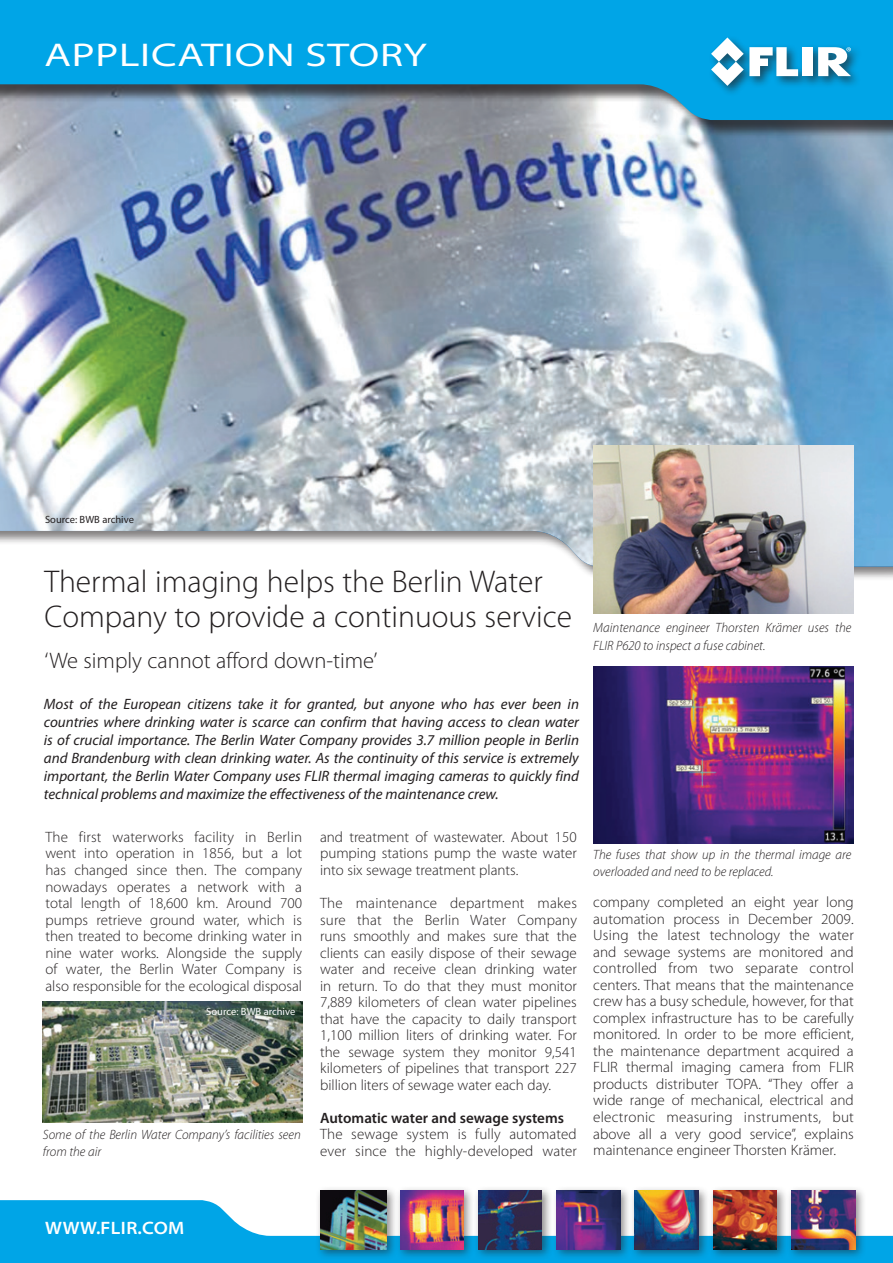
<style>
.page{position:relative;width:893px;height:1263px;background:#fff}
.page>*{position:absolute;margin:0;border:0;box-sizing:border-box;transform-origin:0 0}
.Normaal{font:semi-expanded 33px "Myriad Pro";letter-spacing:.02em;color:#fff;scale:1.2 1}
.Titel{font:300 31.5px/34.5px "Myriad Pro";color:#231f20}
.Titel-2{font:300 22.5px "Myriad Pro";color:#231f20}
.Normaal-2{font:600 semi-expanded 18px "Myriad Pro";letter-spacing:.02em;color:#fff}
.INLEIDING{font:300 15px/16.5px "Myriad Pro";color:#231f20;text-align:justify}
.INLEIDING-2{font:italic 15px/18px "Myriad Pro";letter-spacing:-.005em;color:#231f20;text-align:justify}
.INLEIDING-3{font:600 15px "Myriad Pro";color:#231f20}
.INLEIDING-4{font:italic 300 13.5px/17.2px "Myriad Pro";color:#231f20}
.BODY{font:10.5px "Myriad Pro";color:#231f20}
.BODY-2{font:10.5px "Myriad Pro";color:#fff}
</style>
<div class="page">
<img style="left:0;top:139px;width:893px;height:428px">
<div style="left:0;top:0;width:893px;height:139px;background:#231f20;opacity:.75"></div>
<svg style="left:0;top:0;width:893px;height:120px;fill:#00a5e7"></svg>
<svg style="left:0;top:1200px;width:893px;height:63px;fill:#00a5e7"></svg>
<div style="left:708px;top:34px;width:155px;height:63px;background:#231f20;opacity:.66"></div>
<div style="left:803px;top:47px;width:10px;height:29px;background:#fff"></div>
<svg style="left:711px;top:37px;width:87px;height:49px"></svg>
<svg style="left:818px;top:47px;width:33px;height:29px"></svg>
<div style="left:552px;top:1185px;width:80px;height:75px;background:#231f20;opacity:.52"></div>
<img style="left:557px;top:1191px;width:63px;height:58px">
<div style="left:630px;top:1185px;width:80px;height:75px;background:#231f20;opacity:.52"></div>
<img style="left:635px;top:1191px;width:64px;height:58px">
<div style="left:787px;top:1185px;width:80px;height:75px;background:#231f20;opacity:.52"></div>
<img style="left:792px;top:1191px;width:63px;height:58px">
<div style="left:708px;top:1185px;width:80px;height:75px;background:#231f20;opacity:.52"></div>
<img style="left:714px;top:1191px;width:63px;height:58px">
<div style="left:315px;top:1185px;width:83px;height:75px;background:#231f20;opacity:.52"></div>
<img style="left:320px;top:1191px;width:67px;height:58px">
<div style="left:473px;top:1185px;width:80px;height:75px;background:#231f20;opacity:.52"></div>
<img style="left:479px;top:1191px;width:63px;height:58px">
<div style="left:395px;top:1185px;width:80px;height:75px;background:#231f20;opacity:.52"></div>
<img style="left:400px;top:1191px;width:64px;height:58px">
<img style="left:593px;top:666px;width:260px;height:178px">
<img style="left:593px;top:445px;width:261px;height:168px">
<img style="left:43px;top:1001px;width:259px;height:121px">
<p class="Normaal" style="left:44px;top:37px;width:320px">APPLICATION STORY</p>
<p class="BODY" style="left:45px;top:513px;width:90px">Source: BWB archive</p>
<p class="Titel" style="left:45px;top:565px;width:529px">Thermal imaging helps the Berlin Water<br>Company to provide a continuous service</p>
<p class="Titel-2" style="left:45px;top:648px;width:334px">‘We simply cannot afford down-time’</p>
<p class="INLEIDING-2" style="left:44px;top:694px;width:537px">Most of the European citizens take it for granted, but anyone who has ever been in countries where drinking water is scarce can confirm that having access to clean water is of crucial importance. The Berlin Water Company provides 3.7 million people in Berlin and Brandenburg with clean drinking water. As the continuity of this service is extremely important, the Berlin Water Company uses FLIR thermal imaging cameras to quickly find technical problems and maximize the effectiveness of the maintenance crew.</p>
<p class="INLEIDING" style="left:45px;top:829px;width:258px">The first waterworks facility in Berlin went into operation in 1856, but a lot has changed since then. The company nowadays operates a network with a total length of 18,600 km. Around 700 pumps retrieve ground water, which is then treated to become drinking water in nine water works. Alongside the supply of water, the Berlin Water Company is also responsible for the ecological disposal</p>
<p class="INLEIDING" style="left:320px;top:829px;width:258px">and treatment of wastewater. About 150 pumping stations pump the waste water into six sewage treatment plants.</p>
<p class="INLEIDING" style="left:320px;top:895px;width:258px">The maintenance department makes sure that the Berlin Water Company runs smoothly and makes sure that the clients can easily dispose of their sewage water and receive clean drinking water in return. To do that they must monitor 7,889 kilometers of clean water pipelines that have the capacity to daily transport 1,100 million liters of drinking water. For the sewage system they monitor 9,541 kilometers of pipelines that transport 227 billion liters of sewage water each day.</p>
<p class="INLEIDING-3" style="left:320px;top:1108px;width:245px">Automatic water and sewage systems</p>
<p class="INLEIDING" style="left:320px;top:1126px;width:258px">The sewage system is fully automated ever since the highly-developed water</p>
<p class="BODY-2" style="left:206px;top:1005px;width:90px">Source: BWB archive</p>
<p class="INLEIDING-4" style="left:43px;top:1126px;width:259px">Some of the Berlin Water Company’s facilities seen from the air</p>
<p class="INLEIDING-4" style="left:593px;top:619px;width:260px">Maintenance engineer Thorsten Krämer uses the<br>FLIR P620 to inspect a fuse cabinet.</p>
<p class="INLEIDING-4" style="left:593px;top:846px;width:259px">The fuses that show up in the thermal image are overloaded and need to be replaced.</p>
<p class="INLEIDING" style="left:593px;top:894px;width:262px">company completed an eight year long automation process in December 2009.<br>Using the latest technology the water and sewage systems are monitored and controlled from two separate control centers. That means that the maintenance crew has a busy schedule, however, for that complex infrastructure has to be carefully monitored. In order to be more efficient, the maintenance department acquired a FLIR thermal imaging camera from FLIR products distributer TOPA. “They offer a wide range of mechanical, electrical and electronic measuring instruments, but above all a very good service”, explains maintenance engineer Thorsten Krämer.</p>
<p class="Normaal-2" style="left:45px;top:1218px;width:140px">WWW.FLIR.COM</p>
</div>
